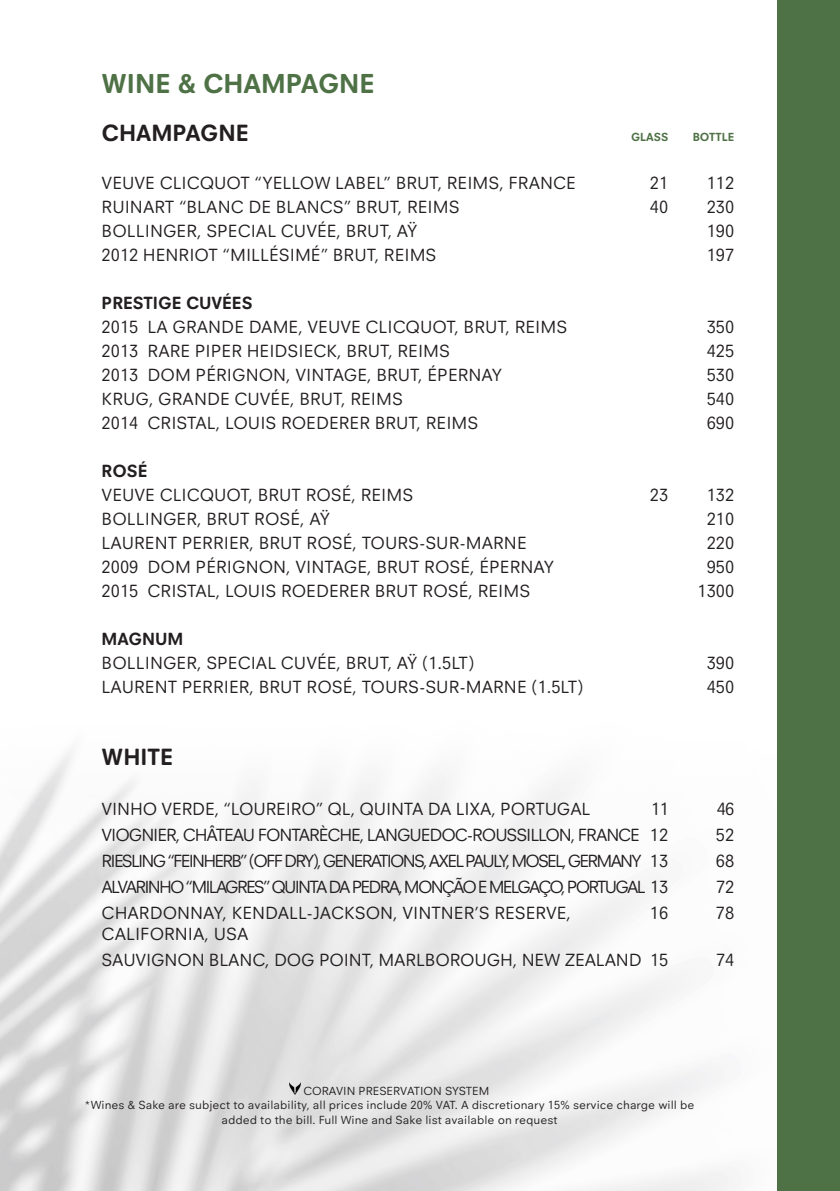
<style>
.page{position:relative;width:840px;height:1191px;background:#fff}
.page>*{position:absolute;margin:0;border:0;box-sizing:border-box;transform-origin:0 0}
.t1{font:700 28px "Neuzeit Office SR Pro";color:#4e7145}
.t2{font:700 24px "Neuzeit Office SR Pro";color:#231f20}
.t3{font:18px "Neuzeit Office SR Pro";color:#231f20}
.t4{font:18px "Neuzeit Office SR Pro";letter-spacing:-.1em;color:#231f20}
.t5{font:18px "Neuzeit Office SR Pro";letter-spacing:-.06em;color:#231f20}
.t6{font:700 18px "Neuzeit Office SR Pro";color:#231f20}
.t7{font:12px/14.4px "Neuzeit Office SR Pro";color:#231f20;text-align:center}
.t8{font:700 12px "Neuzeit Office SR Pro";color:#4e7145}
</style>
<div class="page">
<img style="left:0;top:0;width:839px;height:1191px">
<svg style="left:289px;top:1082px;width:11px;height:12px"></svg>
<p class="t1" style="left:102px;top:68px;width:274px">WINE &amp; CHAMPAGNE</p>
<p class="t2" style="left:102px;top:119px;width:148px">CHAMPAGNE</p>
<p class="t8" style="left:630px;top:130px;width:39px">GLASS</p>
<p class="t8" style="left:692px;top:130px;width:43px">BOTTLE</p>
<p class="t3" style="left:102px;top:173px;width:475px">VEUVE CLICQUOT “YELLOW LABEL” BRUT, REIMS, FRANCE</p>
<p class="t3" style="left:649px;top:173px;width:20px">21</p>
<p class="t3" style="left:706px;top:173px;width:29px">112</p>
<p class="t3" style="left:102px;top:197px;width:359px">RUINART “BLANC DE BLANCS” BRUT, REIMS</p>
<p class="t3" style="left:649px;top:197px;width:20px">40</p>
<p class="t3" style="left:706px;top:197px;width:29px">230</p>
<p class="t3" style="left:102px;top:221px;width:317px">BOLLINGER, SPECIAL CUVÉE, BRUT, AŸ</p>
<p class="t3" style="left:706px;top:221px;width:29px">190</p>
<p class="t3" style="left:102px;top:245px;width:336px">2012 HENRIOT “MILLÉSIMÉ” BRUT, REIMS</p>
<p class="t3" style="left:706px;top:245px;width:29px">197</p>
<p class="t6" style="left:102px;top:293px;width:152px">PRESTIGE CUVÉES</p>
<p class="t3" style="left:102px;top:317px;width:467px">2015 LA GRANDE DAME, VEUVE CLICQUOT, BRUT, REIMS</p>
<p class="t3" style="left:706px;top:317px;width:29px">350</p>
<p class="t3" style="left:102px;top:341px;width:349px">2013 RARE PIPER HEIDSIECK, BRUT, REIMS</p>
<p class="t3" style="left:706px;top:341px;width:29px">425</p>
<p class="t3" style="left:102px;top:365px;width:402px">2013 DOM PÉRIGNON, VINTAGE, BRUT, ÉPERNAY</p>
<p class="t3" style="left:706px;top:365px;width:29px">530</p>
<p class="t3" style="left:102px;top:389px;width:302px">KRUG, GRANDE CUVÉE, BRUT, REIMS</p>
<p class="t3" style="left:706px;top:389px;width:29px">540</p>
<p class="t3" style="left:102px;top:413px;width:378px">2014 CRISTAL, LOUIS ROEDERER BRUT, REIMS</p>
<p class="t3" style="left:706px;top:413px;width:29px">690</p>
<p class="t6" style="left:102px;top:461px;width:47px">ROSÉ</p>
<p class="t3" style="left:102px;top:485px;width:313px">VEUVE CLICQUOT, BRUT ROSÉ, REIMS</p>
<p class="t3" style="left:649px;top:485px;width:20px">23</p>
<p class="t3" style="left:706px;top:485px;width:29px">132</p>
<p class="t3" style="left:102px;top:509px;width:230px">BOLLINGER, BRUT ROSÉ, AŸ</p>
<p class="t3" style="left:706px;top:509px;width:29px">210</p>
<p class="t3" style="left:102px;top:533px;width:426px">LAURENT PERRIER, BRUT ROSÉ, TOURS-SUR-MARNE</p>
<p class="t3" style="left:706px;top:533px;width:29px">220</p>
<p class="t3" style="left:102px;top:557px;width:453px">2009 DOM PÉRIGNON, VINTAGE, BRUT ROSÉ, ÉPERNAY</p>
<p class="t3" style="left:706px;top:557px;width:29px">950</p>
<p class="t3" style="left:102px;top:581px;width:430px">2015 CRISTAL, LOUIS ROEDERER BRUT ROSÉ, REIMS</p>
<p class="t3" style="left:697px;top:581px;width:38px">1300</p>
<p class="t6" style="left:102px;top:629px;width:83px">MAGNUM</p>
<p class="t3" style="left:102px;top:653px;width:374px">BOLLINGER, SPECIAL CUVÉE, BRUT, AŸ (1.5LT)</p>
<p class="t3" style="left:706px;top:653px;width:29px">390</p>
<p class="t3" style="left:102px;top:677px;width:483px">LAURENT PERRIER, BRUT ROSÉ, TOURS-SUR-MARNE (1.5LT)</p>
<p class="t3" style="left:706px;top:677px;width:29px">450</p>
<p class="t2" style="left:102px;top:743px;width:73px">WHITE</p>
<p class="t3" style="left:102px;top:799px;width:490px">VINHO VERDE, “LOUREIRO” QL, QUINTA DA LIXA, PORTUGAL</p>
<p class="t3" style="left:651px;top:799px;width:19px">11</p>
<p class="t3" style="left:716px;top:799px;width:19px">46</p>
<p class="t5" style="left:102px;top:825px;width:567px">VIOGNIER, CHÂTEAU FONTARÈCHE, LANGUEDOC-ROUSSILLON, FRANCE 12</p>
<p class="t3" style="left:715px;top:825px;width:20px">52</p>
<p class="t4" style="left:102px;top:851px;width:567px">RIESLING “FEINHERB” (OFF DRY),GENERATIONS,AXEL PAULY,MOSEL,GERMANY 13</p>
<p class="t3" style="left:715px;top:851px;width:20px">68</p>
<p class="t4" style="left:102px;top:877px;width:568px">ALVARINHO “MILAGRES” QUINTA DA PEDRA,MONÇÃO E MELGAÇO,PORTUGAL 13</p>
<p class="t3" style="left:715px;top:877px;width:20px">72</p>
<p class="t3" style="left:102px;top:903px;width:471px">CHARDONNAY, KENDALL-JACKSON, VINTNER’S RESERVE,</p>
<p class="t3" style="left:649px;top:903px;width:20px">16</p>
<p class="t3" style="left:715px;top:903px;width:20px">78</p>
<p class="t3" style="left:102px;top:923px;width:148px">CALIFORNIA, USA</p>
<p class="t3" style="left:102px;top:949px;width:568px">SAUVIGNON BLANC, DOG POINT, MARLBOROUGH, NEW ZEALAND 15</p>
<p class="t3" style="left:715px;top:949px;width:20px">74</p>
<p class="t7" style="left:303px;top:1083px;width:187px">CORAVIN PRESERVATION SYSTEM</p>
<p class="t7" style="left:84px;top:1098px;width:611px">*Wines &amp; Sake are subject to availability, all prices include 20% VAT. A discretionary 15% service charge will be added to the bill. Full Wine and Sake list available on request</p>
</div>
